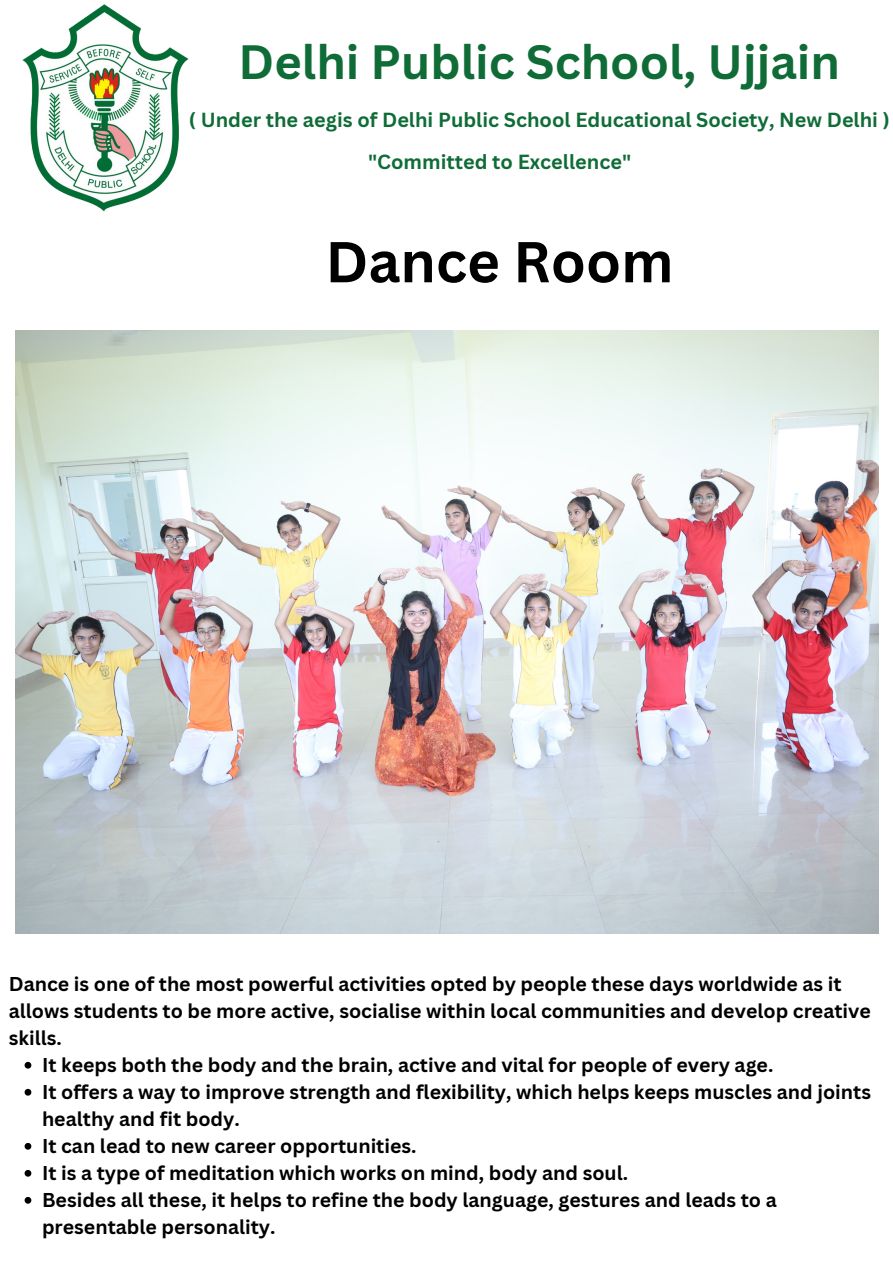
<style>
.page{position:relative;width:893px;height:1263px;background:#fff}
.page>*{position:absolute;margin:0;border:0;box-sizing:border-box;transform-origin:0 0}
.t1{font:700 56.25px "Canva Sans";color:#000}
.t2{font:700 46.88px "Canva Sans";color:#0f6c37}
.t3{font:700 19.88px "Canva Sans";color:#0f6c37}
.t4{font:700 19.5px/27px "Canva Sans";color:#000}
</style>
<div class="page">
<img style="left:23px;top:4px;width:165px;height:208px">
<img style="left:15px;top:330px;width:863px;height:603px">
<svg style="left:25px;top:1062px;width:6px;height:6px"></svg>
<svg style="left:25px;top:1089px;width:6px;height:6px"></svg>
<svg style="left:25px;top:1143px;width:6px;height:7px"></svg>
<svg style="left:25px;top:1170px;width:6px;height:7px"></svg>
<svg style="left:25px;top:1197px;width:6px;height:7px"></svg>
<p class="t2" style="left:239px;top:29px;width:603px">Delhi Public School, Ujjain</p>
<p class="t3" style="left:189px;top:105px;width:702px">( Under the aegis of Delhi Public School Educational Society, New Delhi )</p>
<p class="t3" style="left:368px;top:148px;width:265px">"Committed to Excellence"</p>
<p class="t1" style="left:325px;top:222px;width:349px">Dance Room</p>
<p class="t4" style="left:9px;top:970px;width:863px">Dance is one of the most powerful activities opted by people these days worldwide as it allows students to be more active, socialise within local communities and develop creative skills.</p>
<p class="t4" style="left:42px;top:1051px;width:733px">It keeps both the body and the brain, active and vital for people of every age.</p>
<p class="t4" style="left:42px;top:1078px;width:830px">It offers a way to improve strength and flexibility, which helps keeps muscles and joints healthy and fit body.</p>
<p class="t4" style="left:42px;top:1132px;width:376px">It can lead to new career opportunities.</p>
<p class="t4" style="left:42px;top:1159px;width:587px">It is a type of meditation which works on mind, body and soul.</p>
<p class="t4" style="left:42px;top:1186px;width:736px">Besides all these, it helps to refine the body language, gestures and leads to a presentable personality.</p>
</div>
